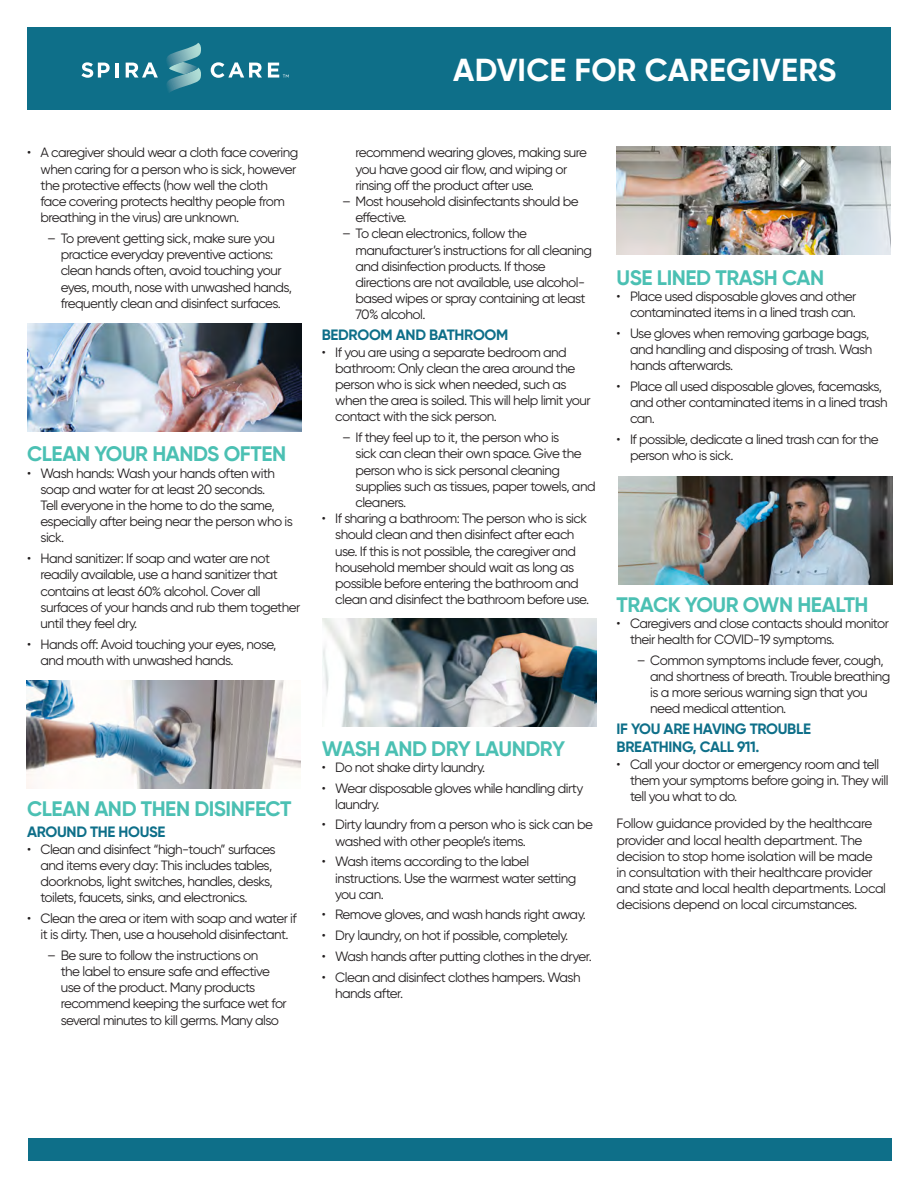
<style>
.page{position:relative;width:918px;height:1188px;background:#fff}
.page>*{position:absolute;margin:0;border:0;box-sizing:border-box;transform-origin:0 0}
.t1{font:700 31.8px "Gilroy";letter-spacing:.01em;color:#fff}
.S1{font:700 21px "Gilroy";letter-spacing:-.02em;color:#4bc0b3}
.S2{font:700 15px/18px "Gilroy";letter-spacing:-.02em;color:#0e6f89}
.Body{font:13.5px/16.2px "Gilroy";letter-spacing:-.04em;color:#231f20}
</style>
<div class="page">
<div style="left:28px;top:1139px;width:864px;height:22px;background:#0e6f89"></div>
<img style="left:27px;top:323px;width:275px;height:108px">
<img style="left:26px;top:680px;width:275px;height:108px">
<img style="left:323px;top:619px;width:274px;height:108px">
<img style="left:617px;top:146px;width:274px;height:108px">
<img style="left:618px;top:476px;width:274px;height:108px">
<div style="left:27px;top:27px;width:864px;height:82px;background:#0e6f89"></div>
<svg style="left:81px;top:62px;width:29px;height:16px"></svg>
<hr style="left:115px;top:63px;width:4px;height:15px;background:#fff">
<svg style="left:126px;top:62px;width:32px;height:16px"></svg>
<svg style="left:211px;top:62px;width:51px;height:16px"></svg>
<svg style="left:166px;top:43px;width:35px;height:50px"></svg>
<svg style="left:268px;top:63px;width:21px;height:15px"></svg>
<p class="t1" style="left:453px;top:50px;width:385px">ADVICE FOR CAREGIVERS</p>
<p class="Body" style="left:40px;top:144px;width:259px;text-indent:-14px">• A caregiver should wear a cloth face covering when caring for a person who is sick, however the protective effects (how well the cloth<br>face covering protects healthy people from breathing in the virus) are unknown.</p>
<p class="Body" style="left:61px;top:230px;width:233px;text-indent:-14px">– To prevent getting sick, make sure you practice everyday preventive actions: clean hands often, avoid touching your eyes, mouth, nose with unwashed hands, frequently clean and disinfect surfaces.</p>
<p class="S1" style="left:27px;top:441px;width:261px">CLEAN YOUR HANDS OFTEN</p>
<p class="Body" style="left:40px;top:465px;width:254px;text-indent:-14px">• Wash hands: Wash your hands often with soap and water for at least 20 seconds.<br>Tell everyone in the home to do the same, especially after being near the person who is sick.</p>
<p class="Body" style="left:40px;top:550px;width:261px;text-indent:-14px">• Hand sanitizer: If soap and water are not readily available, use a hand sanitizer that contains at least 60% alcohol. Cover all surfaces of your hands and rub them together until they feel dry.</p>
<p class="Body" style="left:40px;top:636px;width:238px;text-indent:-14px">• Hands off: Avoid touching your eyes, nose, and mouth with unwashed hands.</p>
<p class="Body" style="left:355px;top:144px;width:233px">recommend wearing gloves, making sure you have good air flow, and wiping or rinsing off the product after use.</p>
<p class="Body" style="left:356px;top:193px;width:225px;text-indent:-14px">– Most household disinfectants should be effective.</p>
<p class="Body" style="left:356px;top:225px;width:238px;text-indent:-14px">– To clean electronics, follow the manufacturer’s instructions for all cleaning and disinfection products. If those directions are not available, use alcohol&shy;based wipes or spray containing at least 70% alcohol.</p>
<p class="S2" style="left:322px;top:326px;width:188px">BEDROOM AND BATHROOM</p>
<p class="Body" style="left:335px;top:344px;width:257px;text-indent:-14px">• If you are using a separate bedroom and bathroom: Only clean the area around the person who is sick when needed, such as when the area is soiled. This will help limit your contact with the sick person.</p>
<p class="Body" style="left:356px;top:429px;width:242px;text-indent:-14px">– If they feel up to it, the person who is<br>sick can clean their own space. Give the person who is sick personal cleaning supplies such as tissues, paper towels, and cleaners.</p>
<p class="Body" style="left:335px;top:510px;width:255px;text-indent:-14px">• If sharing a bathroom: The person who is sick should clean and then disinfect after each use. If this is not possible, the caregiver and household member should wait as long as possible before entering the bathroom and clean and disinfect the bathroom before use.</p>
<p class="S1" style="left:27px;top:796px;width:266px">CLEAN AND THEN DISINFECT</p>
<p class="S2" style="left:27px;top:823px;width:140px">AROUND THE HOUSE</p>
<p class="Body" style="left:40px;top:841px;width:237px;text-indent:-14px">• Clean and disinfect “high-touch” surfaces and items every day: This includes tables, doorknobs, light switches, handles, desks, toilets, faucets, sinks, and electronics.</p>
<p class="Body" style="left:27px;top:910px;width:271px;text-align:center">• Clean the area or item with soap and water if it is dirty. Then, use a household disinfectant.</p>
<p class="Body" style="left:61px;top:947px;width:228px;text-indent:-14px">– Be sure to follow the instructions on<br>the label to ensure safe and effective use of the product. Many products recommend keeping the surface wet for several minutes to kill germs. Many also</p>
<p class="S1" style="left:322px;top:735px;width:245px">WASH AND DRY LAUNDRY</p>
<p class="Body" style="left:322px;top:759px;width:165px">• Do not shake dirty laundry.</p>
<p class="Body" style="left:335px;top:780px;width:250px;text-indent:-14px">• Wear disposable gloves while handling dirty laundry.</p>
<p class="Body" style="left:335px;top:816px;width:259px;text-indent:-14px">• Dirty laundry from a person who is sick can be washed with other people’s items.</p>
<p class="Body" style="left:335px;top:853px;width:243px;text-indent:-14px">• Wash items according to the label instructions. Use the warmest water setting you can.</p>
<p class="Body" style="left:322px;top:906px;width:266px">• Remove gloves, and wash hands right away.</p>
<p class="Body" style="left:322px;top:927px;width:248px">• Dry laundry, on hot if possible, completely.</p>
<p class="Body" style="left:322px;top:948px;width:272px">• Wash hands after putting clothes in the dryer.</p>
<p class="Body" style="left:335px;top:969px;width:247px;text-indent:-14px">• Clean and disinfect clothes hampers. Wash hands after.</p>
<p class="S1" style="left:617px;top:264px;width:209px">USE LINED TRASH CAN</p>
<p class="Body" style="left:616px;top:288px;width:241px;text-align:right">• Place used disposable gloves and other contaminated items in a lined trash can.</p>
<p class="Body" style="left:630px;top:325px;width:244px;text-indent:-14px">• Use gloves when removing garbage bags, and handling and disposing of trash. Wash hands afterwards.</p>
<p class="Body" style="left:630px;top:378px;width:259px;text-indent:-14px">• Place all used disposable gloves, facemasks, and other contaminated items in a lined trash can.</p>
<p class="Body" style="left:630px;top:431px;width:250px;text-indent:-14px">• If possible, dedicate a lined trash can for the person who is sick.</p>
<p class="S1" style="left:617px;top:591px;width:253px">TRACK YOUR OWN HEALTH</p>
<p class="Body" style="left:630px;top:615px;width:260px;text-indent:-14px">• Caregivers and close contacts should monitor their health for COVID-19 symptoms.</p>
<p class="Body" style="left:650px;top:652px;width:242px;text-indent:-14px">– Common symptoms include fever, cough, and shortness of breath. Trouble breathing is a more serious warning sign that you need medical attention.</p>
<p class="S2" style="left:617px;top:720px;width:196px">IF YOU ARE HAVING TROUBLE<br>BREATHING, CALL 911.</p>
<p class="Body" style="left:630px;top:756px;width:260px;text-indent:-14px">• Call your doctor or emergency room and tell them your symptoms before going in. They will tell you what to do.</p>
<p class="Body" style="left:616px;top:815px;width:271px">Follow guidance provided by the healthcare provider and local health department. The decision to stop home isolation will be made<br>in consultation with their healthcare provider and state and local health departments. Local decisions depend on local circumstances.</p>
</div>
